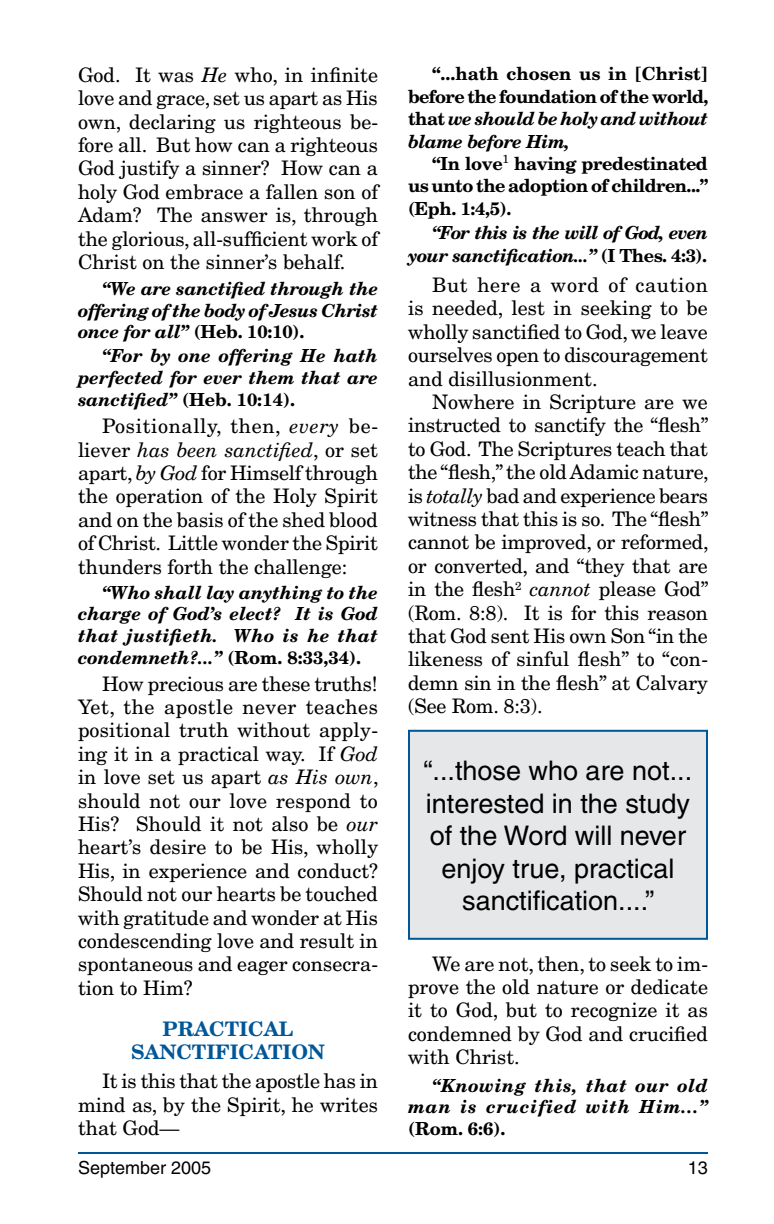
<style>
.page{position:relative;width:774px;height:1224px;background:#fff}
.page>*{position:absolute;margin:0;border:0;box-sizing:border-box;transform-origin:0 0}
.t1{font:27px/32.4px "Helvetica";color:#000;text-align:center}
.t2{font:20px/23.4px "New Century Schlbk";color:#000;text-align:justify}
.t3{font:700 20px "New Century Schlbk";color:#005798}
.t4{font:italic 700 18px/21.8px "New Century Schlbk";color:#000;text-align:justify}
.t5{font:700 18px/22.4px "New Century Schlbk";letter-spacing:-.03em;color:#000;text-align:justify}
.t6{font:italic 700 18px/22.4px "New Century Schlbk";letter-spacing:-.04em;color:#000;text-align:right}
.t7{font:italic 700 18px/21.6px "New Century Schlbk";letter-spacing:.035em;color:#000;text-align:right}
.t8{font:18px "Helvetica";color:#000}
.s1{font-style:italic}
.s2{font-style:normal}
</style>
<div class="page">
<hr style="left:78px;top:1152px;width:630px;height:2px;background:#005798">
<div style="left:409px;top:731px;width:298px;height:208px;background:#e6e7e8"></div>
<div style="left:408px;top:730px;width:300px;height:210px;border:2px solid #005798"></div>
<p class="t2" style="left:78px;top:63px;width:302px">God. It was <span class="s1">He</span> who, in infinite love and grace, set us apart as His own, declaring us righteous be&shy;fore all. But how can a righteous God justify a sinner? How can a holy God embrace a fallen son of Adam? The answer is, through the glorious, all-sufficient work of Christ on the sinner’s behalf.</p>
<p class="t4" style="left:78px;top:277px;width:302px;text-indent:24px">“We are sanctified through the offering of the body of Jesus Christ once for all” <span class="s2">(Heb. 10:10).</span></p>
<p class="t4" style="left:78px;top:345px;width:301px;text-indent:24px">“For by one offering He hath perfected for ever them that are sanctified” <span class="s2">(Heb. 10:14).</span></p>
<p class="t2" style="left:78px;top:414px;width:302px;text-indent:24px">Positionally, then, <span class="s1">every</span> be&shy;liever <span class="s1">has been sanctified</span>, or set apart, <span class="s1">by God</span> for Himself through the operation of the Holy Spirit and on the basis of the shed blood of Christ. Little wonder the Spirit thunders forth the challenge:</p>
<p class="t4" style="left:78px;top:581px;width:301px;text-indent:24px">“Who shall lay anything to the charge of God’s elect? It is God that justifieth. Who is he that condemneth?...” <span class="s2">(Rom. 8:33,34).</span></p>
<p class="t2" style="left:78px;top:672px;width:302px;text-indent:24px">How precious are these truths!<br>Yet, the apostle never teaches positional truth without apply&shy;ing it in a practical way. If <span class="s1">God </span>in love set us apart <span class="s1">as His own</span>, should not our love respond to His? Should it not also be <span class="s1">our </span>heart’s desire to be His, wholly His, in experience and conduct?<br>Should not our hearts be touched with gratitude and wonder at His condescending love and result in spontaneous and eager consecra&shy;tion to Him?</p>
<p class="t3" style="left:163px;top:1016px;width:16px">practical</p>
<p class="t3" style="left:131px;top:1039px;width:15px">sanctification</p>
<p class="t2" style="left:78px;top:1070px;width:302px;text-indent:24px">It is this that the apostle has in mind as, by the Spirit, he writes that God—</p>
<p class="t5" style="left:408px;top:63px;width:302px;text-indent:24px">“...hath chosen us in [Christ] before the foundation of the world, that <span class="s1">we should be holy and without blame before Him,</span></p>
<p class="t5" style="left:408px;top:152px;width:302px;text-indent:24px">“In love<sup>1</sup> having predestinated us unto the adoption of children...” (Eph. 1:4,5).</p>
<p class="t6" style="left:408px;top:221px;width:302px">“For this is the will of God, even your sanctification...” <span class="s2">(I Thes. 4:3).</span></p>
<p class="t2" style="left:408px;top:273px;width:301px;text-indent:24px">But here a word of caution is needed, lest in seeking to be wholly sanctified to God, we leave ourselves open to discouragement and disillusionment.</p>
<p class="t2" style="left:408px;top:390px;width:302px;text-indent:24px">Nowhere in Scripture are we instructed to sanctify the “flesh” to God. The Scriptures teach that the “flesh,” the old Adamic nature, is <span class="s1">totally</span> bad and experience bears witness that this is so. The “flesh” cannot be improved, or reformed, or converted, and “they that are in the flesh<sup>2</sup> <span class="s1">cannot</span> please God” (Rom. 8:8). It is for this reason that God sent His own Son “in the likeness of sinful flesh” to “con&shy;demn sin in the flesh” at Calvary (See Rom. 8:3).</p>
<h1 class="t1" style="left:424px;top:755px;width:270px">“...those who are not... interested in the study of the Word will never enjoy true, practical sanctification....”</h1>
<p class="t2" style="left:408px;top:952px;width:302px;text-indent:24px">We are not, then, to seek to im&shy;prove the old nature or dedicate it to God, but to recognize it as condemned by God and crucified with Christ.</p>
<p class="t7" style="left:408px;top:1074px;width:302px">“Knowing this, that our old man is crucified with Him...”</p>
<p class="t5" style="left:408px;top:1117px;width:99px">(Rom. 6:6).</p>
<p class="t8" style="left:78px;top:1157px;width:135px">September 2005</p>
<p class="t8" style="left:688px;top:1157px;width:22px">13</p>
</div>
